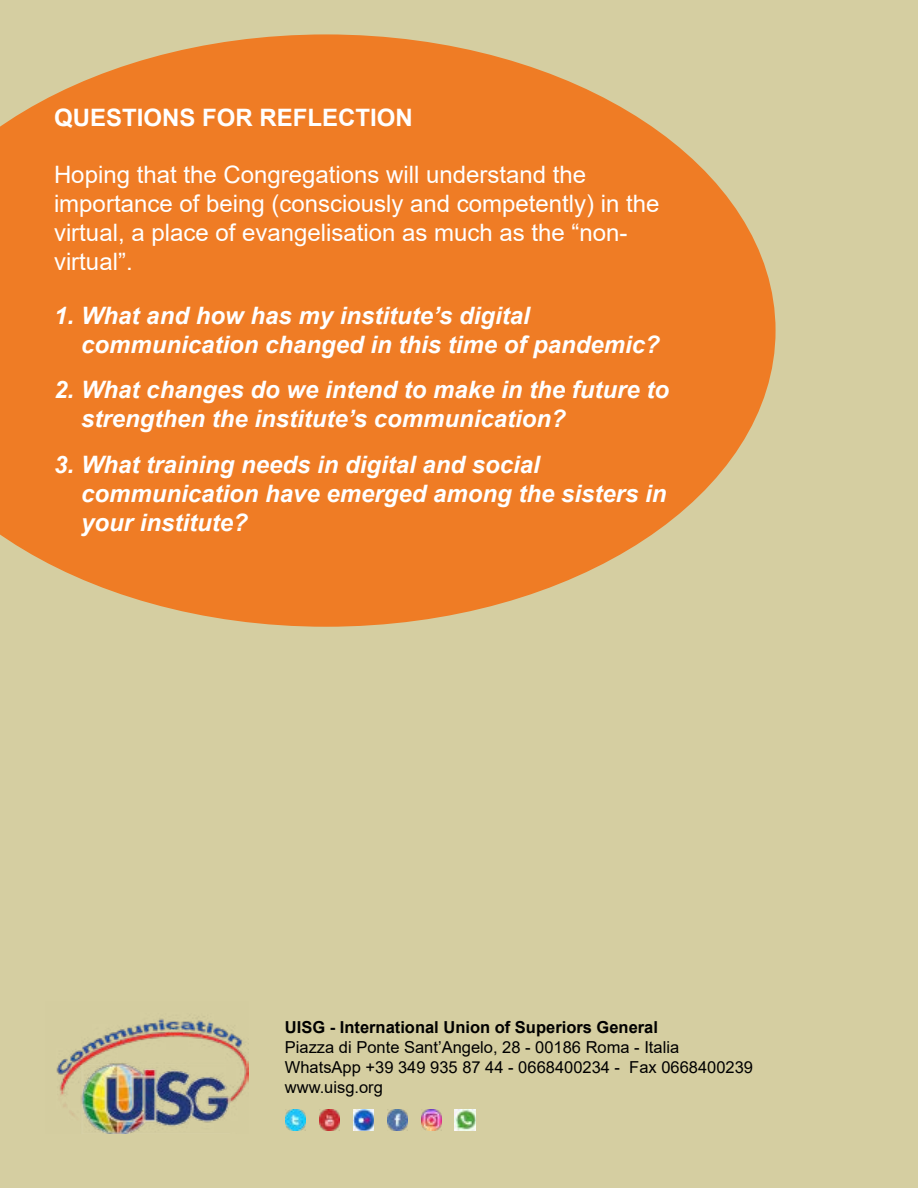
<style>
.page{position:relative;width:918px;height:1188px;background:#d5cea1}
.page>*{position:absolute;margin:0;border:0;box-sizing:border-box;transform-origin:0 0}
.t1{font:italic 700 24px/28.8px "Arial";color:#fff}
.t2{font:24px/28.8px "Arial";color:#fff}
.t3{font:700 24px "Arial";color:#fff}
.t4{font:16.5px/19.8px "Arial";color:#000}
.t5{font:700 16.5px "Arial";color:#000}
</style>
<div class="page">
<img style="left:56px;top:1016px;width:193px;height:118px">
<img style="left:286px;top:1110px;width:20px;height:20px">
<img style="left:319px;top:1110px;width:21px;height:20px">
<img style="left:387px;top:1110px;width:21px;height:20px">
<img style="left:353px;top:1110px;width:21px;height:20px">
<img style="left:421px;top:1110px;width:20px;height:20px">
<img style="left:455px;top:1110px;width:21px;height:20px">
<svg style="left:0;top:34px;width:776px;height:593px;fill:#ef7c25"></svg>
<p class="t3" style="left:54px;top:101px;width:360px">QUESTIONS FOR REFLECTION</p>
<p class="t2" style="left:54px;top:160px;width:607px">Hoping that the Congregations will understand the importance of being (consciously and competently) in the virtual, a place of evangelisation as much as the “non&shy;virtual”.</p>
<p class="t1" style="left:81px;top:302px;width:580px;text-indent:-27px">1. What and how has my institute’s digital communication changed in this time of pandemic?</p>
<p class="t1" style="left:81px;top:376px;width:590px;text-indent:-27px">2. What changes do we intend to make in the future to strengthen the institute’s communication?</p>
<p class="t1" style="left:81px;top:451px;width:587px;text-indent:-27px">3. What training needs in digital and social communication have emerged among the sisters in your institute?</p>
<p class="t5" style="left:285px;top:1016px;width:375px">UISG - International Union of Superiors General</p>
<p class="t4" style="left:285px;top:1037px;width:470px">Piazza di Ponte Sant’Angelo, 28 - 00186 Roma - Italia<br>WhatsApp +39 349 935 87 44 - 0668400234 - Fax 0668400239 www.uisg.org</p>
</div>
